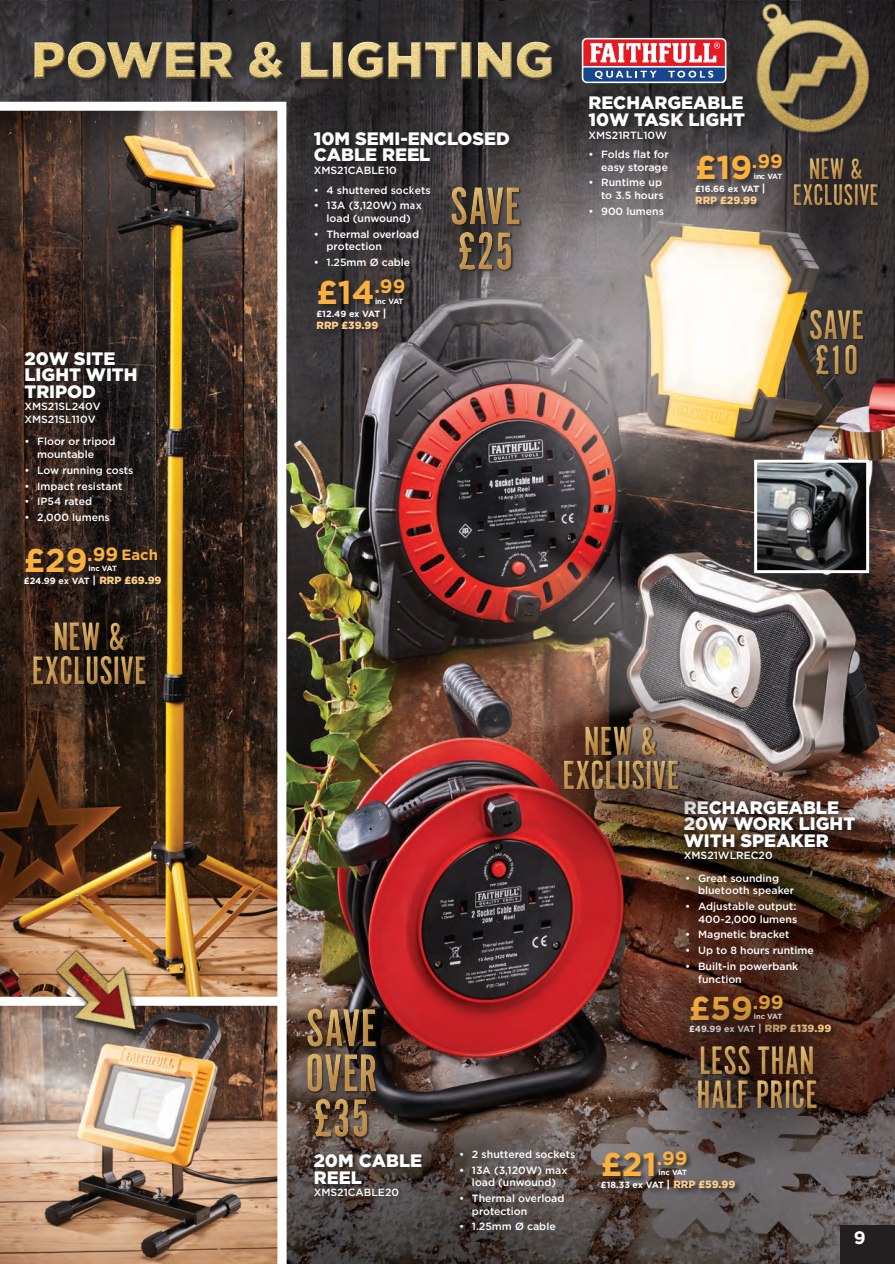
<style>
.page{position:relative;width:895px;height:1264px;background:#fff}
.page>*{position:absolute;margin:0;border:0;box-sizing:border-box;transform-origin:0 0}
.t1{font:55.2px/45px "Alternate Got No 1 D";letter-spacing:.005em;color:#c49753}
.t2{font:43.05px/35.1px "Alternate Got No 1 D";letter-spacing:.005em;color:#c49753}
.t3{font:42.3px/34.5px "Alternate Got No 1 D";letter-spacing:.005em;color:#c49753;text-align:center}
.t4{font:41.4px/33.8px "Alternate Got No 1 D";letter-spacing:.005em;color:#c49753;text-align:center}
.t5{font:700 33px "Gotham";color:#fbb03f}
.t6{font:31.2px/25.3px "Alternate Got No 1 D";letter-spacing:.005em;color:#c49753;text-align:center}
.t7{font:900 18px/16.5px "Gotham";color:#fff}
.t8{font:700 18px "Gotham";color:#fff}
.t9{font:700 14.85px "Gotham";color:#fbb03f}
.t10{font:500 10.5px/12.6px "Gotham";color:#fff}
.t11{font:900 10.5px "Gotham";color:#fdcd8a}
.t12{font:700 9px "Gotham";letter-spacing:-.03em;color:#fff}
.t13{font:700 7.5px "Gotham";letter-spacing:-.045em;color:#fff}
.s1{font-size:33px}
.s2{font-size:19.2px}
.s3{font-size:10.5px}
.s4{font-weight:900;font-size:10.5px;color:#fdcd8a}
</style>
<div class="page">
<img style="left:169px;top:1px;width:726px;height:1263px">
<img style="left:169px;top:102px;width:117px;height:894px">
<img style="left:169px;top:996px;width:117px;height:268px">
<div style="left:840px;top:1225px;width:55px;height:39px;background:#231f20"></div>
<img style="left:758px;top:464px;width:107px;height:105px">
<div style="left:754px;top:460px;width:115px;height:113px;border:3px solid #fff"></div>
<div style="left:313px;top:130px;width:203px;height:51px;background:#231f20;opacity:.75"></div>
<div style="left:683px;top:798px;width:179px;height:68px;background:#231f20;opacity:.75"></div>
<div style="left:313px;top:1152px;width:116px;height:51px;background:#231f20;opacity:.75"></div>
<img style="left:709px;top:1px;width:186px;height:141px">
<div style="left:587px;top:94px;width:164px;height:52px;background:#231f20;opacity:.75"></div>
<div style="left:316px;top:278px;width:96px;height:59px;background:#231f20;opacity:.75"></div>
<div style="left:694px;top:153px;width:95px;height:59px;background:#231f20;opacity:.75"></div>
<div style="left:688px;top:993px;width:150px;height:47px;background:#231f20;opacity:.75"></div>
<div style="left:600px;top:1149px;width:142px;height:47px;background:#231f20;opacity:.75"></div>
<img style="left:169px;top:27px;width:565px;height:73px">
<div style="left:34px;top:40px;width:519px;height:39px;background:#fff;opacity:.75"></div>
<div style="left:34px;top:42px;width:519px;height:39px;background:#231f20;opacity:.75"></div>
<svg style="left:412px;top:153px;width:150px;height:150px;background:#5d5859"></svg>
<svg style="left:435px;top:176px;width:4px;height:104px"></svg>
<div style="left:439px;top:176px;width:97px;height:108px;background:#c49753;opacity:.42"></div>
<svg style="left:797px;top:302px;width:4px;height:80px"></svg>
<div style="left:801px;top:302px;width:75px;height:84px;background:#c49753;opacity:.42"></div>
<img style="left:524px;top:667px;width:199px;height:198px;border-radius:50%">
<svg style="left:555px;top:718px;width:130px;height:77px"></svg>
<div style="left:556px;top:723px;width:131px;height:75px;background:#c49753;opacity:.42"></div>
<svg style="left:656px;top:978px;width:188px;height:189px;background:#4b3731"></svg>
<svg style="left:689px;top:1037px;width:134px;height:77px"></svg>
<div style="left:691px;top:1040px;width:134px;height:77px;background:#c49753;opacity:.42"></div>
<img style="left:169px;top:880px;width:19px;height:201px">
<svg style="left:277px;top:991px;width:151px;height:150px;background:#654540"></svg>
<svg style="left:291px;top:998px;width:4px;height:149px"></svg>
<div style="left:295px;top:998px;width:97px;height:153px;background:#c49753;opacity:.42"></div>
<svg style="left:757px;top:113px;width:138px;height:150px;background:#49423e"></svg>
<div style="left:787px;top:152px;width:96px;height:57px;background:#332f30"></div>
<div style="left:788px;top:156px;width:96px;height:56px;background:#c49753;opacity:.42"></div>
<img style="left:169px;top:0;width:722px;height:1px">
<img style="left:0;top:0;width:169px;height:1264px">
<h3 class="t7" style="left:24px;top:350px;width:114px">20W SITE<br>LIGHT WITH<br>TRIPOD</h3>
<p class="t10" style="left:24px;top:400px;width:78px">XMS21SL240V<br>XMS21SL110V</p>
<p class="t10" style="left:37px;top:435px;width:80px;text-indent:-13px">• Floor or tripod mountable</p>
<p class="t10" style="left:24px;top:463px;width:111px">• Low running costs</p>
<p class="t10" style="left:24px;top:479px;width:99px">• Impact resistant</p>
<p class="t10" style="left:24px;top:495px;width:69px">• IP54 rated</p>
<p class="t10" style="left:24px;top:511px;width:87px">• 2,000 lumens</p>
<h3 class="t9" style="left:24px;top:545px;width:135px"><span class="s1">£29</span><span class="s2">.99</span> Each</h3>
<p class="t12" style="left:24px;top:575px;width:139px">£24.99 ex VAT <span class="s3">|</span> <span class="s4">RRP £69.99</span></p>
<p class="t13" style="left:88px;top:564px;width:30px">inc VAT</p>
<h3 class="t4" style="left:32px;top:621px;width:116px">NEW &amp;<br>EXCLUSIVE</h3>
<h3 class="t7" style="left:314px;top:130px;width:198px">10M SEMI-ENCLOSED<br>CABLE REEL</h3>
<p class="t10" style="left:314px;top:164px;width:85px">XMS21CABLE10</p>
<p class="t10" style="left:314px;top:183px;width:118px">• 4 shuttered sockets</p>
<p class="t10" style="left:314px;top:199px;width:110px;text-align:center">• 13A (3,120W) max load (unwound)</p>
<p class="t10" style="left:326px;top:228px;width:94px;text-indent:-13px">• Thermal overload protection</p>
<p class="t10" style="left:314px;top:256px;width:98px">• 1.25mm Ø cable</p>
<h3 class="t5" style="left:316px;top:271px;width:90px">£14<sup>.99</sup></h3>
<p class="t12" style="left:316px;top:308px;width:72px">£12.49 ex VAT <span class="s3">|</span></p>
<p class="t11" style="left:316px;top:318px;width:63px">RRP £39.99</p>
<p class="t13" style="left:375px;top:296px;width:30px">inc VAT</p>
<h1 class="t1" style="left:450px;top:185px;width:72px">SAVE £25</h1>
<h3 class="t7" style="left:588px;top:95px;width:158px">RECHARGEABLE<br>10W TASK LIGHT</h3>
<p class="t10" style="left:588px;top:128px;width:80px">XMS21RTL10W</p>
<p class="t10" style="left:588px;top:148px;width:82px;text-align:right">• Folds flat for easy storage</p>
<p class="t10" style="left:588px;top:176px;width:77px;text-align:right">• Runtime up to 3.5 hours</p>
<p class="t10" style="left:588px;top:205px;width:77px">• 900 lumens</p>
<h3 class="t5" style="left:695px;top:145px;width:89px">£19<sup>.99</sup></h3>
<p class="t12" style="left:695px;top:183px;width:72px">£16.66 ex VAT <span class="s3">|</span></p>
<p class="t11" style="left:695px;top:193px;width:64px">RRP £29.99</p>
<p class="t13" style="left:754px;top:171px;width:30px">inc VAT</p>
<h3 class="t6" style="left:792px;top:157px;width:87px">NEW &amp;<br>EXCLUSIVE</h3>
<h2 class="t2" style="left:809px;top:308px;width:56px">SAVE £10</h2>
<h1 class="t1" style="left:305px;top:1007px;width:74px;text-align:justify">SAVE OVER £35</h1>
<h3 class="t3" style="left:562px;top:724px;width:118px">NEW &amp;<br>EXCLUSIVE</h3>
<h3 class="t7" style="left:684px;top:798px;width:173px">RECHARGEABLE<br>20W WORK LIGHT<br>WITH SPEAKER</h3>
<p class="t10" style="left:684px;top:849px;width:90px">XMS21WLREC20</p>
<p class="t10" style="left:698px;top:871px;width:98px;text-indent:-13px">• Great sounding bluetooth speaker</p>
<p class="t10" style="left:685px;top:900px;width:114px;text-align:right">• Adjustable output:<br>400-2,000 lumens</p>
<p class="t10" style="left:685px;top:928px;width:106px">• Magnetic bracket</p>
<p class="t10" style="left:685px;top:944px;width:130px">• Up to 8 hours runtime</p>
<p class="t10" style="left:698px;top:960px;width:102px;text-indent:-13px">• Built-in powerbank function</p>
<h3 class="t5" style="left:689px;top:986px;width:96px">£59<sup>.99</sup></h3>
<p class="t12" style="left:689px;top:1023px;width:143px">£49.99 ex VAT <span class="s3">|</span> <span class="s4">RRP £139.99</span></p>
<p class="t13" style="left:753px;top:1011px;width:30px">inc VAT</p>
<h3 class="t4" style="left:696px;top:1044px;width:123px;text-align:left">LESS THAN<br>HALF PRICE</h3>
<h3 class="t7" style="left:314px;top:1152px;width:110px">20M CABLE<br>REEL</h3>
<p class="t10" style="left:314px;top:1186px;width:87px">XMS21CABLE20</p>
<p class="t10" style="left:459px;top:1147px;width:118px">• 2 shuttered sockets</p>
<p class="t10" style="left:459px;top:1163px;width:110px;text-align:center">• 13A (3,120W) max load (unwound)</p>
<p class="t10" style="left:472px;top:1192px;width:94px;text-indent:-13px">• Thermal overload protection</p>
<p class="t10" style="left:459px;top:1220px;width:98px">• 1.25mm Ø cable</p>
<h3 class="t5" style="left:601px;top:1142px;width:88px">£21<sup>.99</sup></h3>
<p class="t12" style="left:601px;top:1179px;width:136px">£18.33 ex VAT <span class="s3">|</span> <span class="s4">RRP £59.99</span></p>
<p class="t13" style="left:658px;top:1167px;width:30px">inc VAT</p>
<h3 class="t8" style="left:854px;top:1226px;width:13px">9</h3>
</div>
